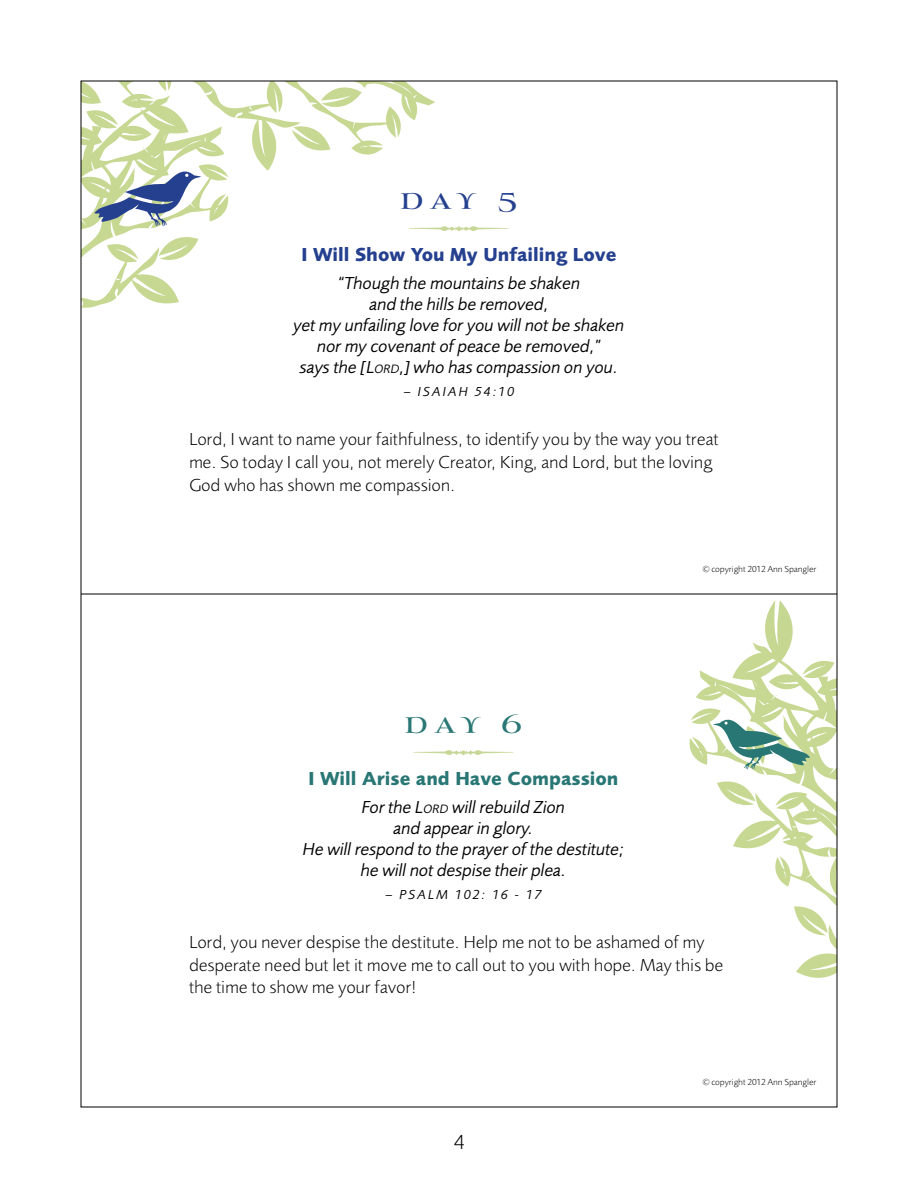
<style>
.page{position:relative;width:918px;height:1188px;background:#fff}
.page>*{position:absolute;margin:0;border:0;box-sizing:border-box;transform-origin:0 0}
.t1{font:500 33px "Mynaruse Royale";color:#297775}
.t2{font:500 33px "Mynaruse Royale";color:#25408f}
.t3{font:300 21px "Foundry Sans";color:#000}
.t4{font:700 19.5px "Foundry Sans";color:#297775}
.t5{font:700 19.5px "Foundry Sans";color:#25408f}
.t6{font:300 18px/22.5px "Foundry Sans";color:#000}
.t7{font:italic 18px/21px "Foundry Sans";letter-spacing:-.005em;color:#000;text-align:center}
.t8{font:italic 13.5px "Foundry Sans";letter-spacing:.15em;color:#000}
.t9{font:300 9px "Foundry Sans";color:#000}
.s1{font-style:inherit}
.s2{font-size:12.6px}
</style>
<div class="page">
<svg style="left:413px;top:750px;width:101px;height:5px"></svg>
<svg style="left:80px;top:80px;width:429px;height:255px"></svg>
<svg style="left:689px;top:600px;width:146px;height:378px"></svg>
<hr style="left:81px;top:594px;width:756px;height:1px;background:#000">
<h1 class="t2" style="left:396px;top:178px;width:128px">day 5</h1>
<p class="t5" style="left:301px;top:243px;width:317px">I Will Show You My Unfailing Love</p>
<p class="t7" style="left:293px;top:273px;width:333px">“Though the mountains be shaken<br>and the hills be removed,<br>yet my unfailing love for you will not be shaken nor my covenant of peace be removed,”<br>says the [<span class="s1">L</span><span class="s2">ORD</span>,] who has compassion on you.</p>
<p class="t8" style="left:404px;top:383px;width:29px">– Isaia</p>
<p class="t8" style="left:459px;top:383px;width:57px">h 54:10</p>
<p class="t6" style="left:189px;top:428px;width:531px;line-height:23px">Lord, I want to name your faithfulness, to identify you by the way you treat me. So today I call you, not merely Creator, King, and Lord, but the loving<br>God who has shown me compassion.</p>
<p class="t9" style="left:703px;top:564px;width:115px">© copyright 2012 Ann Spangler</p>
<h1 class="t1" style="left:400px;top:702px;width:128px">day 6</h1>
<p class="t4" style="left:308px;top:767px;width:312px">I Will Arise and Have Compassion</p>
<p class="t7" style="left:303px;top:797px;width:323px">For the <span class="s1">L</span><span class="s2">ORD</span> will rebuild Zion<br>and appear in glory.<br>He will respond to the prayer of the destitute; he will not despise their plea.</p>
<p class="t8" style="left:385px;top:886px;width:158px">– Psalm 102: 16 - 17</p>
<p class="t6" style="left:189px;top:931px;width:536px">Lord, you never despise the destitute. Help me not to be ashamed of my desperate need but let it move me to call out to you with hope. May this be the time to show me your favor!</p>
<p class="t3" style="left:454px;top:1129px;width:12px">4</p>
<p class="t9" style="left:703px;top:1077px;width:115px">© copyright 2012 Ann Spangler</p>
</div>
